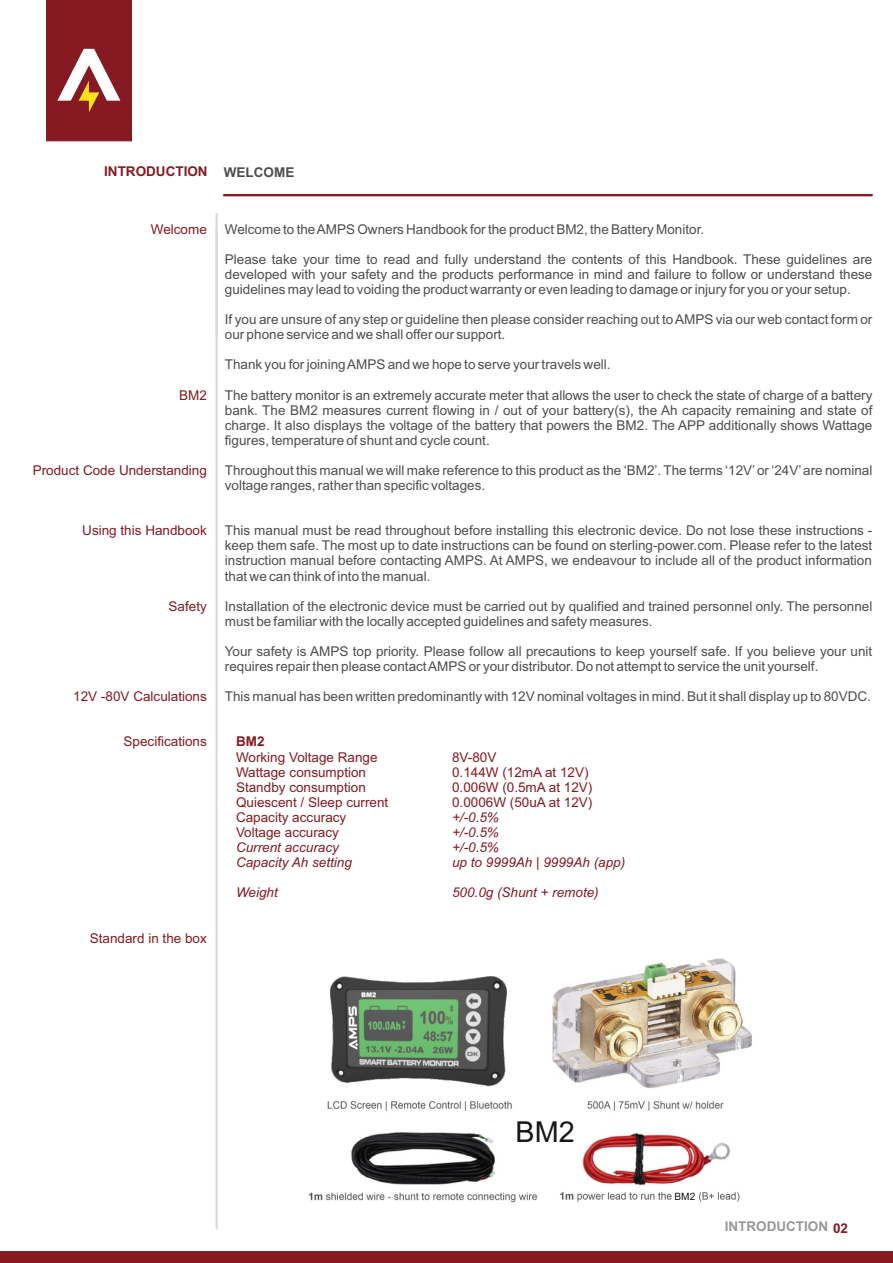
<style>
.page{position:relative;width:893px;height:1263px;background:#fff}
.page>*{position:absolute;margin:0;border:0;box-sizing:border-box;transform-origin:0 0}
.t1{font:28.8px "Arial";color:#151616}
.t2{font:13.5px/15.1px "Arial";color:#4e4e4d}
.t3{font:13.5px "Arial";color:#861a22}
.t4{font:italic 13.5px "Arial";color:#861a22}
.t5{font:700 13.5px "Arial";color:#861a22}
.t6{font:700 13.5px "Arial";color:#989899}
.t7{font:10.05px "Arial";color:#151616}
.s1{color:#4e4e4d}
.s2{color:#861a22}
</style>
<div class="page">
<hr style="left:223px;top:194px;width:649px;height:2px;background:#861a22">
<div style="left:0;top:1251px;width:893px;height:12px;background:#861a22"></div>
<hr style="left:216px;top:227px;width:2px;height:1002px;background:#d9d9da">
<hr style="left:216px;top:213px;width:2px;height:124px;background:#d9d9da">
<svg style="left:46px;top:0;width:86px;height:142px;background:#953639"></svg>
<img style="left:308px;top:958px;width:444px;height:245px">
<svg style="left:308px;top:958px;width:232px;height:142px"></svg>
<img style="left:330px;top:977px;width:177px;height:109px">
<svg style="left:504px;top:1113px;width:80px;height:37px"></svg>
<svg style="left:672px;top:1190px;width:24px;height:11px"></svg>
<p class="t5" style="left:104px;top:166px;width:192px">INTRODUCTION <span class="s1">WELCOME</span></p>
<p class="t3" style="left:151px;top:224px;width:58px">Welcome</p>
<p class="t3" style="left:179px;top:390px;width:29px">BM2</p>
<p class="t3" style="left:33px;top:465px;width:176px">Product Code Understanding</p>
<p class="t3" style="left:82px;top:525px;width:126px">Using this Handbook</p>
<p class="t3" style="left:169px;top:601px;width:40px">Safety</p>
<p class="t3" style="left:73px;top:691px;width:135px">12V -80V Calculations</p>
<p class="t3" style="left:124px;top:737px;width:85px">Specifications</p>
<p class="t3" style="left:90px;top:933px;width:119px">Standard in the box</p>
<p class="t2" style="left:225px;top:223px;width:481px">Welcome to the AMPS Owners Handbook for the product BM2, the Battery Monitor.</p>
<p class="t2" style="left:225px;top:253px;width:649px;text-align:justify">Please take your time to read and fully understand the contents of this Handbook. These guidelines are developed with your safety and the products performance in mind and failure to follow or understand these guidelines may lead to voiding the product warranty or even leading to damage or injury for you or your setup.</p>
<p class="t2" style="left:225px;top:313px;width:649px">If you are unsure of any step or guideline then please consider reaching out to AMPS via our web contact form or our phone service and we shall offer our support.</p>
<p class="t2" style="left:225px;top:358px;width:387px">Thank you for joining AMPS and we hope to serve your travels well.</p>
<p class="t2" style="left:225px;top:388px;width:649px;text-align:justify">The battery monitor is an extremely accurate meter that allows the user to check the state of charge of a battery bank. The BM2 measures current flowing in / out of your battery(s), the Ah capacity remaining and state of charge. It also displays the voltage of the battery that powers the BM2. The APP additionally shows Wattage figures, temperature of shunt and cycle count.</p>
<p class="t2" style="left:225px;top:464px;width:649px">Throughout this manual we will make reference to this product as the ‘BM2’. The terms ‘12V’or ‘24V’are nominal voltage ranges, rather than specific voltages.</p>
<p class="t2" style="left:225px;top:524px;width:649px;text-align:justify">This manual must be read throughout before installing this electronic device. Do not lose these instructions - keep them safe. The most up to date instructions can be found on sterling-power.com. Please refer to the latest instruction manual before contacting AMPS. At AMPS, we endeavour to include all of the product information that we can think of into the manual.</p>
<p class="t2" style="left:225px;top:600px;width:649px">Installation of the electronic device must be carried out by qualified and trained personnel only. The personnel must be familiar with the locally accepted guidelines and safety measures.</p>
<p class="t2" style="left:225px;top:645px;width:649px">Your safety is AMPS top priority. Please follow all precautions to keep yourself safe. If you believe your unit requires repair then please contact AMPS or your distributor. Do not attempt to service the unit yourself.</p>
<p class="t2" style="left:225px;top:690px;width:648px">This manual has been written predominantly with 12V nominal voltages in mind. But it shall display up to 80VDC.</p>
<p class="t5" style="left:236px;top:737px;width:30px">BM2</p>
<p class="t3" style="left:236px;top:752px;width:143px">Working Voltage Range</p>
<p class="t3" style="left:452px;top:752px;width:46px">8V-80V</p>
<p class="t3" style="left:236px;top:767px;width:132px">Wattage consumption</p>
<p class="t3" style="left:452px;top:767px;width:138px">0.144W (12mA at 12V)</p>
<p class="t3" style="left:236px;top:782px;width:131px">Standby consumption</p>
<p class="t3" style="left:452px;top:782px;width:142px">0.006W (0.5mA at 12V)</p>
<p class="t3" style="left:236px;top:797px;width:154px">Quiescent / Sleep current</p>
<p class="t3" style="left:452px;top:797px;width:142px">0.0006W (50uA at 12V)</p>
<p class="t3" style="left:236px;top:812px;width:112px">Capacity accuracy</p>
<p class="t4" style="left:452px;top:812px;width:48px">+/-0.5%</p>
<p class="t3" style="left:236px;top:827px;width:104px">Voltage accuracy</p>
<p class="t4" style="left:452px;top:827px;width:48px">+/-0.5%</p>
<p class="t4" style="left:236px;top:842px;width:104px">Current accuracy</p>
<p class="t4" style="left:452px;top:842px;width:48px">+/-0.5%</p>
<p class="t4" style="left:236px;top:857px;width:117px">Capacity Ah setting</p>
<p class="t4" style="left:452px;top:857px;width:175px">up to 9999Ah | 9999Ah (app)</p>
<p class="t4" style="left:236px;top:887px;width:43px">Weight</p>
<p class="t4" style="left:452px;top:887px;width:148px">500.0g (Shunt + remote)</p>
<h1 class="t1" style="left:515px;top:1121px;width:61px">BM2</h1>
<p class="t7" style="left:674px;top:1192px;width:22px">BM2</p>
<p class="t6" style="left:725px;top:1221px;width:125px">INTRODUCTION <span class="s2">02</span></p>
</div>
